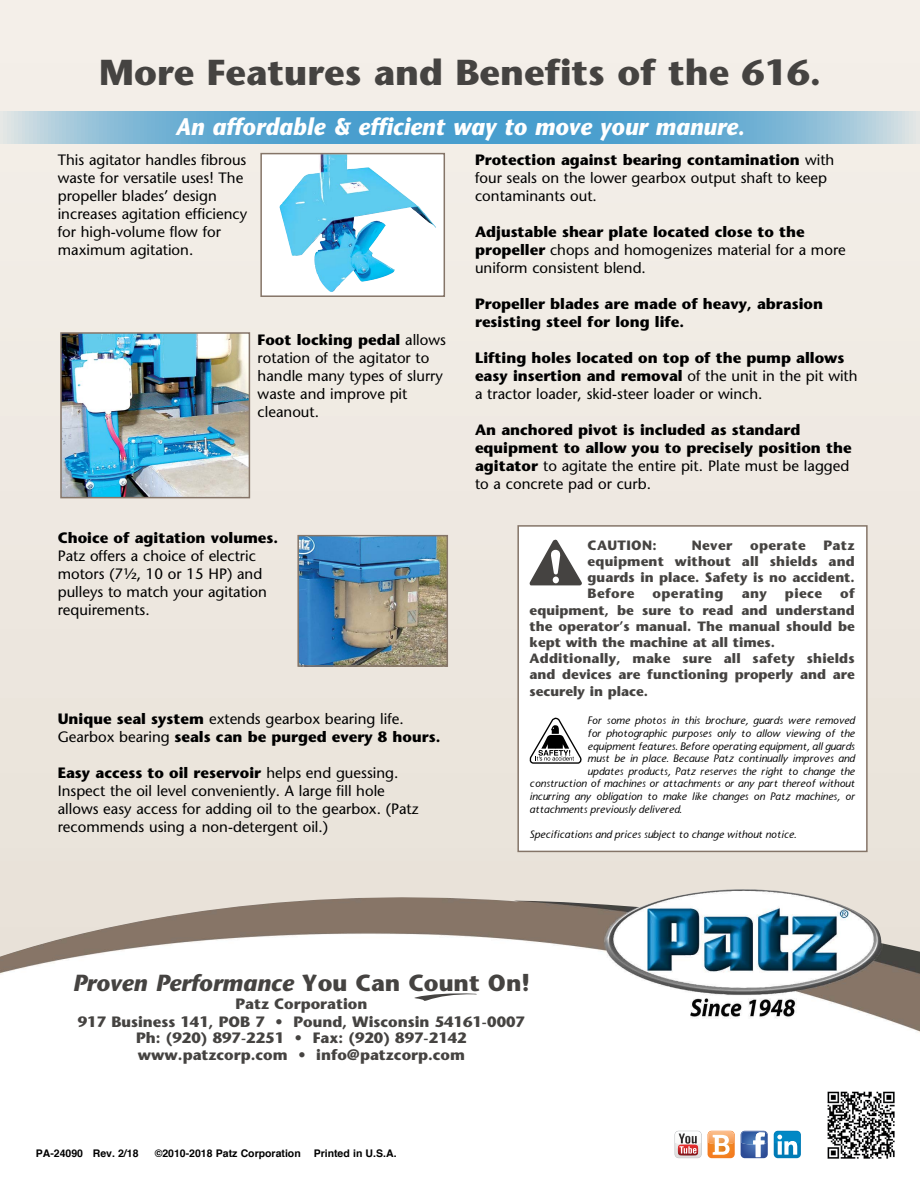
<style>
.page{position:relative;width:920px;height:1191px;background:#fff}
.page>*{position:absolute;margin:0;border:0;box-sizing:border-box;transform-origin:0 0}
.t1{font:700 36px "Stone Sans";color:#454341}
.t2{font:italic 700 24px "Stone Sans";color:#fff;scale:.95 1}
.t3{font:italic 700 23.25px "Stone Sans";color:#454341}
.t4{font:15px/18px "Stone Sans";color:#000}
.t5{font:700 15px/18px "Stone Sans";color:#000}
.t6{font:700 15px/18px "Stone Sans";color:#454341;text-align:center}
.t7{font:700 13.5px/16.2px "Stone Sans";color:#454341;text-align:justify}
.t8{font:700 13.5px "Stone Sans";letter-spacing:.025em;color:#454341}
.t9{font:italic 500 10.5px "Stone Sans";color:#000}
.t10{font:700 10.5px "Helvetica";color:#000}
.s1{font-weight:700}
.s2{font-weight:400}
.s3{font-style:normal}
</style>
<div class="page">
<div style="left:0;top:0;width:919px;height:882px;background:#f0ebe3"></div>
<svg style="left:0;top:111px;width:919px;height:32px;background:#6eafd3"></svg>
<img style="left:0;top:882px;width:919px;height:277px">
<div style="left:517px;top:525px;width:350px;height:326px;background:#fff;border:2px solid #857568"></div>
<svg style="left:529px;top:539px;width:52px;height:46px"></svg>
<svg style="left:529px;top:717px;width:52px;height:46px"></svg>
<svg style="left:263px;top:156px;width:179px;height:138px"></svg>
<img style="left:286px;top:158px;width:34px;height:41px">
<div style="left:260px;top:153px;width:185px;height:144px;border:2px solid #857568"></div>
<img style="left:300px;top:537px;width:145px;height:126px">
<div style="left:297px;top:534px;width:151px;height:132px;border:2px solid #857568"></div>
<img style="left:63px;top:335px;width:184px;height:160px">
<div style="left:60px;top:332px;width:190px;height:166px;border:2px solid #857568"></div>
<svg style="left:674px;top:1130px;width:27px;height:27px"></svg>
<svg style="left:707px;top:1130px;width:27px;height:27px"></svg>
<svg style="left:740px;top:1130px;width:27px;height:27px"></svg>
<svg style="left:773px;top:1130px;width:27px;height:27px"></svg>
<svg style="left:774px;top:1131px;width:26px;height:23px"></svg>
<svg style="left:414px;top:992px;width:62px;height:8px"></svg>
<img style="left:821px;top:1084px;width:79px;height:75px">
<h1 class="t1" style="left:99px;top:49px;width:723px">More Features and Benefits of the 616.</h1>
<h2 class="t2" style="left:175px;top:112px;width:601px">An affordable &amp; efficient way to move your manure.</h2>
<p class="t4" style="left:58px;top:151px;width:191px">This agitator handles fibrous waste for versatile uses! The propeller blades’ design increases agitation efficiency for high-volume flow for maximum agitation.</p>
<p class="t4" style="left:257px;top:331px;width:190px"><span class="s1">Foot locking pedal</span> allows rotation of the agitator to handle many types of slurry waste and improve pit cleanout.</p>
<p class="t5" style="left:58px;top:528px;width:222px">Choice of agitation volumes.</p>
<p class="t4" style="left:58px;top:547px;width:210px">Patz offers a choice of electric motors (7½, 10 or 15 HP) and pulleys to match your agitation requirements.</p>
<p class="t5" style="left:58px;top:708px;width:384px">Unique seal system <span class="s2">extends gearbox bearing life.<br>Gearbox bearing</span> seals can be purged every 8 hours.</p>
<p class="t4" style="left:58px;top:763px;width:362px"><span class="s1">Easy access to oil reservoir</span> helps end guessing.<br>Inspect the oil level conveniently. A large fill hole allows easy access for adding oil to the gearbox. (Patz recommends using a non-detergent oil.)</p>
<p class="t4" style="left:475px;top:151px;width:361px"><span class="s1">Protection against bearing contamination</span> with four seals on the lower gearbox output shaft to keep contaminants out.</p>
<p class="t4" style="left:475px;top:223px;width:372px"><span class="s1">Adjustable shear plate located close to the propeller</span> chops and homogenizes material for a more uniform consistent blend.</p>
<p class="t5" style="left:475px;top:295px;width:349px">Propeller blades are made of heavy, abrasion resisting steel for long life.</p>
<p class="t5" style="left:475px;top:349px;width:384px">Lifting holes located on top of the pump allows easy insertion and removal <span class="s2">of the unit in the pit with a tractor loader, skid-steer loader or winch.</span></p>
<p class="t5" style="left:475px;top:421px;width:378px">An anchored pivot is included as standard equipment to allow you to precisely position the agitator <span class="s2">to agitate the entire pit. Plate must be lagged to a concrete pad or curb.</span></p>
<p class="t8" style="left:587px;top:536px;width:70px">CAUTION:</p>
<p class="t7" style="left:691px;top:536px;width:42px">Never</p>
<p class="t8" style="left:750px;top:536px;width:57px">operate</p>
<p class="t7" style="left:587px;top:536px;width:269px;text-indent:236px">Patz equipment without all shields and guards in place. Safety is no accident.<br>Before</p>
<p class="t8" style="left:652px;top:585px;width:72px">operating</p>
<p class="t7" style="left:741px;top:585px;width:27px">any</p>
<p class="t7" style="left:784px;top:585px;width:39px">piece</p>
<p class="t7" style="left:529px;top:585px;width:327px;text-align:left;text-indent:310px">of equipment, be sure to read and understand the operator’s manual. The manual should be kept with the machine at all times.<br>Additionally, make sure all safety shields and devices are functioning properly and are securely in place.</p>
<p class="t9" style="left:587px;top:714px;width:269px">For some photos in this brochure, guards were removed</p>
<p class="t9" style="left:587px;top:726px;width:269px">for photographic purposes only to allow viewing of the</p>
<p class="t9" style="left:587px;top:739px;width:269px">equipment features. Before operating equipment, all guards</p>
<p class="t9" style="left:587px;top:752px;width:268px">must be in place. Because Patz continually improves and</p>
<p class="t9" style="left:587px;top:764px;width:268px">updates products, Patz reserves the right to change the</p>
<p class="t9" style="left:529px;top:777px;width:326px">construction of machines or attachments or any part thereof without</p>
<p class="t9" style="left:529px;top:789px;width:327px">incurring any obligation to make like changes on Patz machines, or</p>
<p class="t9" style="left:529px;top:802px;width:154px">attachments previously delivered.</p>
<p class="t9" style="left:529px;top:827px;width:268px">Specifications and prices subject to change without notice.</p>
<h3 class="t3" style="left:73px;top:967px;width:458px">Proven Performance <span class="s3">You Can Count On!</span></h3>
<p class="t6" style="left:78px;top:993px;width:448px">Patz Corporation<br>917 Business 141, POB 7 • Pound, Wisconsin 54161-0007</p>
<p class="t6" style="left:136px;top:1029px;width:332px;line-height:16.5px;text-align:left">Ph: (920) 897-2251 • Fax: (920) 897-2142 www.patzcorp.com • info@patzcorp.com</p>
<p class="t10" style="left:36px;top:1144px;width:104px">PA-24090 Rev. 2/18</p>
<p class="t10" style="left:155px;top:1144px;width:243px">©2010-2018 Patz Corporation Printed in U.S.A.</p>
</div>
